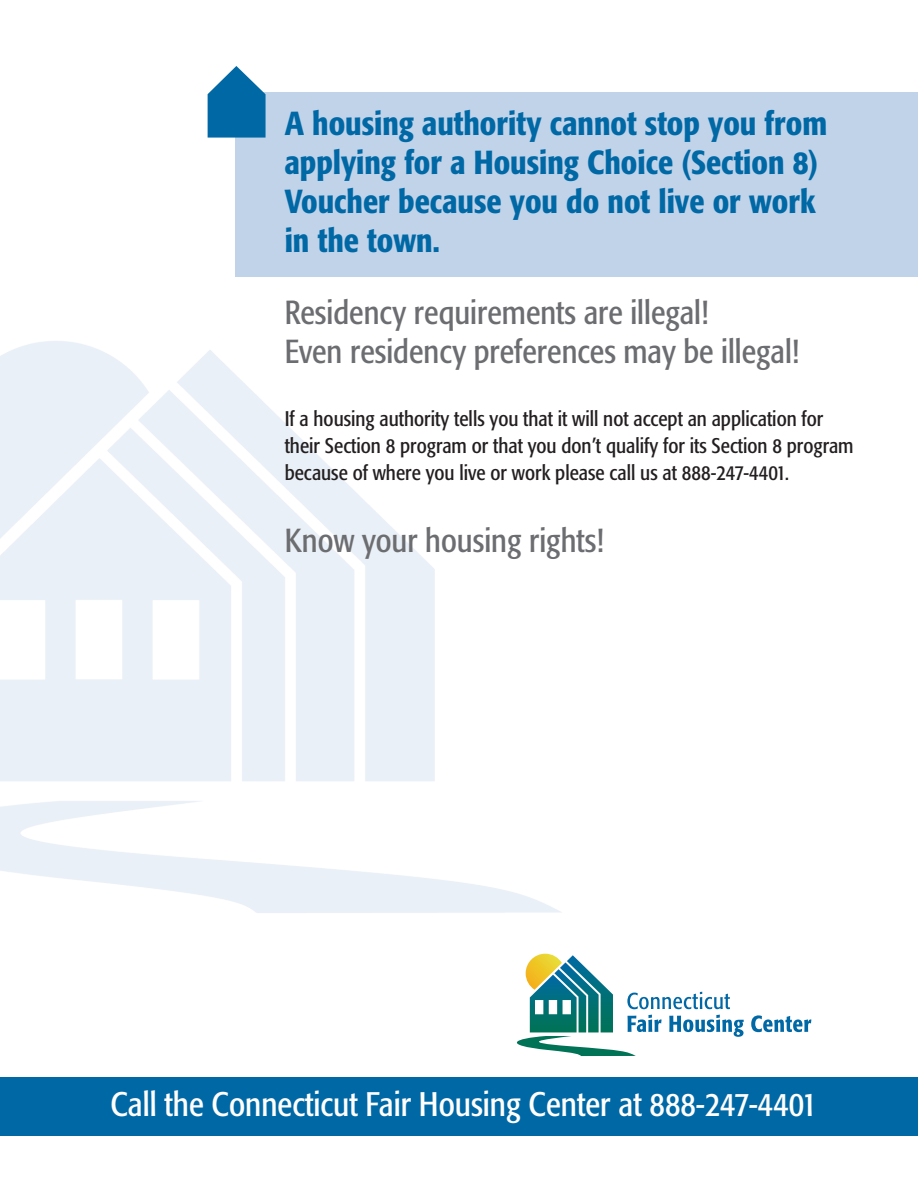
<style>
.page{position:relative;width:918px;height:1188px;background:#fff}
.page>*{position:absolute;margin:0;border:0;box-sizing:border-box;transform-origin:0 0}
.t1{font:condensed 33.75px "Formata";color:#fff}
.t2{font:500 condensed 33px/39px "Formata";color:#0068a5}
.Subhead_after_Questi{font:condensed 33px/39px "Formata";color:#6c6d70}
.Text{font:condensed 33px "Formata";color:#6c6d70}
.Text-2{font:condensed 21px/27px "Formata";color:#231f20}
</style>
<div class="page">
<div style="left:0;top:1077px;width:918px;height:58px;background:#0068a5"></div>
<svg style="left:517px;top:954px;width:227px;height:102px"></svg>
<svg style="left:751px;top:1015px;width:60px;height:17px"></svg>
<div style="left:235px;top:92px;width:683px;height:185px;background:#c0d3e9"></div>
<svg style="left:208px;top:66px;width:57px;height:72px"></svg>
<p class="t2" style="left:285px;top:104px;width:544px">A housing authority cannot stop you from applying for a Housing Choice (Section 8)<br>Voucher because you do not live or work in the town.</p>
<p class="Subhead_after_Questi" style="left:285px;top:294px;width:516px">Residency requirements are illegal!<br>Even residency preferences may be illegal!</p>
<p class="Text-2" style="left:285px;top:406px;width:570px">If a housing authority tells you that it will not accept an application for their Section 8 program or that you don’t qualify for its Section 8 program because of where you live or work please call us at 888-247-4401.</p>
<p class="Text" style="left:285px;top:521px;width:321px">Know your housing rights!</p>
<h1 class="t1" style="left:110px;top:1084px;width:708px">Call the Connecticut Fair Housing Center at 888-247-4401</h1>
</div>
